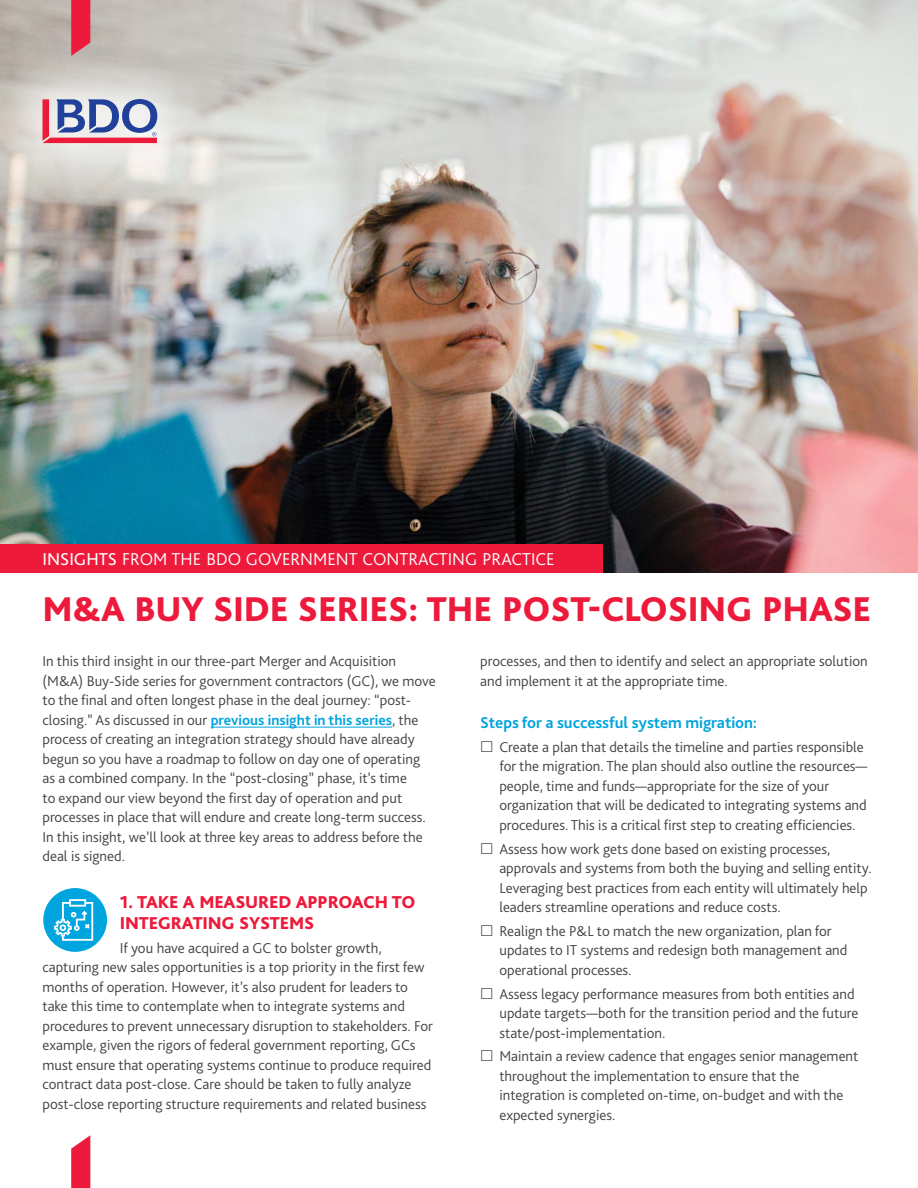
<style>
.page{position:relative;width:918px;height:1188px;background:#fff}
.page>*{position:absolute;margin:0;border:0;box-sizing:border-box;transform-origin:0 0}
.t1{font:800 36px "Bliss Pro";letter-spacing:-.005em;color:#ed1a3b}
.t2{font:300 18px "Bliss Pro";color:#fff}
.t3{font:800 18px/21px "Bliss Pro";letter-spacing:-.01em;color:#ed1a3b}
.t4{font:700 16.5px "Bliss Pro";letter-spacing:-.005em;color:#00a4df}
.t5{font:300 15px/19.5px "Bliss Pro";color:#424241}
.s1{font-weight:400}
.s2{font-weight:700;color:#00a4df}
</style>
<div class="page">
<img style="left:0;top:0;width:918px;height:573px">
<div style="left:0;top:544px;width:603px;height:29px;background:#ed1a3b"></div>
<svg style="left:71px;top:0;width:19px;height:43px"></svg>
<hr style="left:211px;top:727px;width:181px;height:1px;background:#00a4df">
<svg style="left:71px;top:1135px;width:19px;height:53px"></svg>
<div style="left:0;top:43px;width:213px;height:156px;background:#fff;opacity:.75"></div>
<svg style="left:43px;top:99px;width:114px;height:44px;background:#aa91b3"></svg>
<div style="left:43px;top:888px;width:64px;height:64px;background:#00a4df;border-radius:50%"></div>
<svg style="left:54px;top:899px;width:39px;height:42px"></svg>
<p class="t2" style="left:43px;top:548px;width:514px"><span class="s1">INSIGHTS</span> FROM THE BDO GOVERNMENT CONTRACTING PRACTICE</p>
<h1 class="t1" style="left:43px;top:587px;width:831px">M&amp;A BUY SIDE SERIES: THE POST-CLOSING PHASE</h1>
<p class="t5" style="left:43px;top:651px;width:395px">In this third insight in our three-part Merger and Acquisition (M&amp;A) Buy-Side series for government contractors (GC), we move to the final and often longest phase in the deal journey: “post&shy;closing.” As discussed in our <span class="s2">previous insight in this series</span>, the process of creating an integration strategy should have already begun so you have a roadmap to follow on day one of operating as a combined company. In the “post-closing” phase, it’s time<br>to expand our view beyond the first day of operation and put processes in place that will endure and create long-term success.<br>In this insight, we’ll look at three key areas to address before the deal is signed.</p>
<p class="t3" style="left:120px;top:891px;width:297px">1. TAKE A MEASURED APPROACH TO<br>INTEGRATING SYSTEMS</p>
<p class="t5" style="left:43px;top:938px;width:392px;text-indent:77px">If you have acquired a GC to bolster growth, capturing new sales opportunities is a top priority in the first few months of operation. However, it’s also prudent for leaders to take this time to contemplate when to integrate systems and procedures to prevent unnecessary disruption to stakeholders. For example, given the rigors of federal government reporting, GCs must ensure that operating systems continue to produce required contract data post-close. Care should be taken to fully analyze post-close reporting structure requirements and related business</p>
<p class="t5" style="left:480px;top:651px;width:389px">processes, and then to identify and select an appropriate solution and implement it at the appropriate time.</p>
<p class="t4" style="left:480px;top:712px;width:278px">Steps for a successful system migration:</p>
<p class="t5" style="left:499px;top:737px;width:370px">Create a plan that details the timeline and parties responsible for the migration. The plan should also outline the resources— people, time and funds—appropriate for the size of your organization that will be dedicated to integrating systems and procedures. This is a critical first step to creating efficiencies.</p>
<p class="t5" style="left:499px;top:839px;width:374px">Assess how work gets done based on existing processes, approvals and systems from both the buying and selling entity.<br>Leveraging best practices from each entity will ultimately help leaders streamline operations and reduce costs.</p>
<p class="t5" style="left:499px;top:921px;width:350px">Realign the P&amp;L to match the new organization, plan for updates to IT systems and redesign both management and operational processes.</p>
<p class="t5" style="left:499px;top:984px;width:361px">Assess legacy performance measures from both entities and update targets—both for the transition period and the future state/post-implementation.</p>
<p class="t5" style="left:499px;top:1046px;width:360px">Maintain a review cadence that engages senior management throughout the implementation to ensure that the integration is completed on-time, on-budget and with the expected synergies.</p>
</div>
